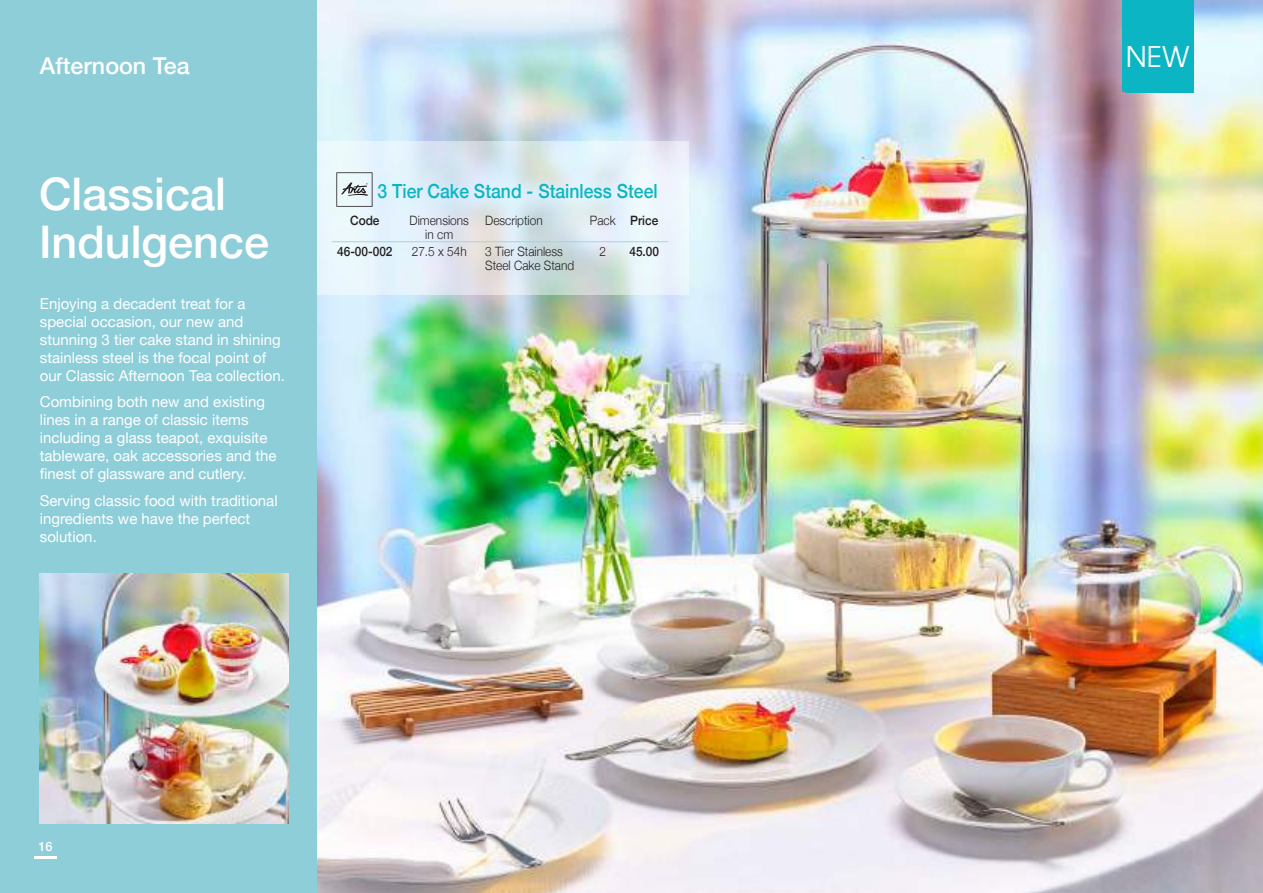
<style>
.page{position:relative;width:1263px;height:893px;background:#fff}
.page>*{position:absolute;margin:0;border:0;box-sizing:border-box;transform-origin:0 0}
.t1{font:500 45px/48px "Helvetica Neue";color:#fff}
.t2{font:28.5px "Avant Garde";color:#fff}
.t3{font:500 23.25px "Helvetica Neue";color:#fff}
.t4{font:500 19.5px "Helvetica Neue";color:#0cb5c3;scale:.9 1}
.t5{font:15px/18px "Helvetica Neue";color:#fff}
.t6{font:300 12.9px/13.5px "Helvetica Neue";color:#241f1f;text-align:center;scale:.92 1}
.t7{font:500 12.9px "Helvetica Neue";color:#241f1f;scale:.92 1}
.t8{font:500 12.75px "Helvetica Neue";color:#fff}
.s1{font-weight:300}
</style>
<div class="page">
<img style="left:317px;top:0;width:946px;height:893px">
<svg style="left:317px;top:141px;width:372px;height:154px;background:#e0ecf2"></svg>
<div style="left:0;top:0;width:317px;height:893px;background:#8eced9"></div>
<hr style="left:34px;top:856px;width:22px;height:3px;background:#fff">
<hr style="left:332px;top:241px;width:66px;height:1px;background:#a3d6df">
<hr style="left:398px;top:241px;width:82px;height:1px;background:#a3d6df">
<hr style="left:480px;top:241px;width:105px;height:1px;background:#a3d6df">
<hr style="left:585px;top:241px;width:36px;height:1px;background:#a3d6df">
<hr style="left:621px;top:241px;width:47px;height:1px;background:#a3d6df">
<svg style="left:336px;top:172px;width:36px;height:35px"></svg>
<img style="left:40px;top:573px;width:248px;height:250px">
<div style="left:1123px;top:0;width:71px;height:92px;background:#0cb5c3"></div>
<h3 class="t3" style="left:40px;top:47px;width:151px">Afternoon Tea</h3>
<h2 class="t2" style="left:1126px;top:40px;width:65px">NEW</h2>
<h1 class="t1" style="left:39px;top:166px;width:232px">Classical<br>Indulgence</h1>
<p class="t5" style="left:40px;top:295px;width:246px">Enjoying a decadent treat for a special occasion, our new and stunning 3 tier cake stand in shining stainless steel is the focal point of our Classic Afternoon Tea collection.</p>
<p class="t5" style="left:40px;top:394px;width:238px">Combining both new and existing lines in a range of classic items including a glass teapot, exquisite tableware, oak accessories and the finest of glassware and cutlery.</p>
<p class="t5" style="left:40px;top:492px;width:239px">Serving classic food with traditional ingredients we have the perfect solution.</p>
<h3 class="t4" style="left:377px;top:176px;width:313px">3 Tier Cake Stand - Stainless Steel</h3>
<p class="t7" style="left:350px;top:210px;width:34px">Code</p>
<p class="t6" style="left:410px;top:213px;width:66px">Dimensions in cm</p>
<p class="t6" style="left:485px;top:213px;width:64px">Description</p>
<p class="t7" style="left:590px;top:210px;width:76px"><span class="s1">Pack</span> Price</p>
<p class="t7" style="left:337px;top:241px;width:62px">46-00-002</p>
<p class="t6" style="left:412px;top:244px;width:61px">27.5 x 54h</p>
<p class="t6" style="left:485px;top:244px;width:98px;text-align:left">3 Tier Stainless<br>Steel Cake Stand</p>
<p class="t6" style="left:599px;top:244px;width:9px">2</p>
<p class="t7" style="left:629px;top:241px;width:34px">45.00</p>
<p class="t8" style="left:39px;top:836px;width:16px">16</p>
</div>
